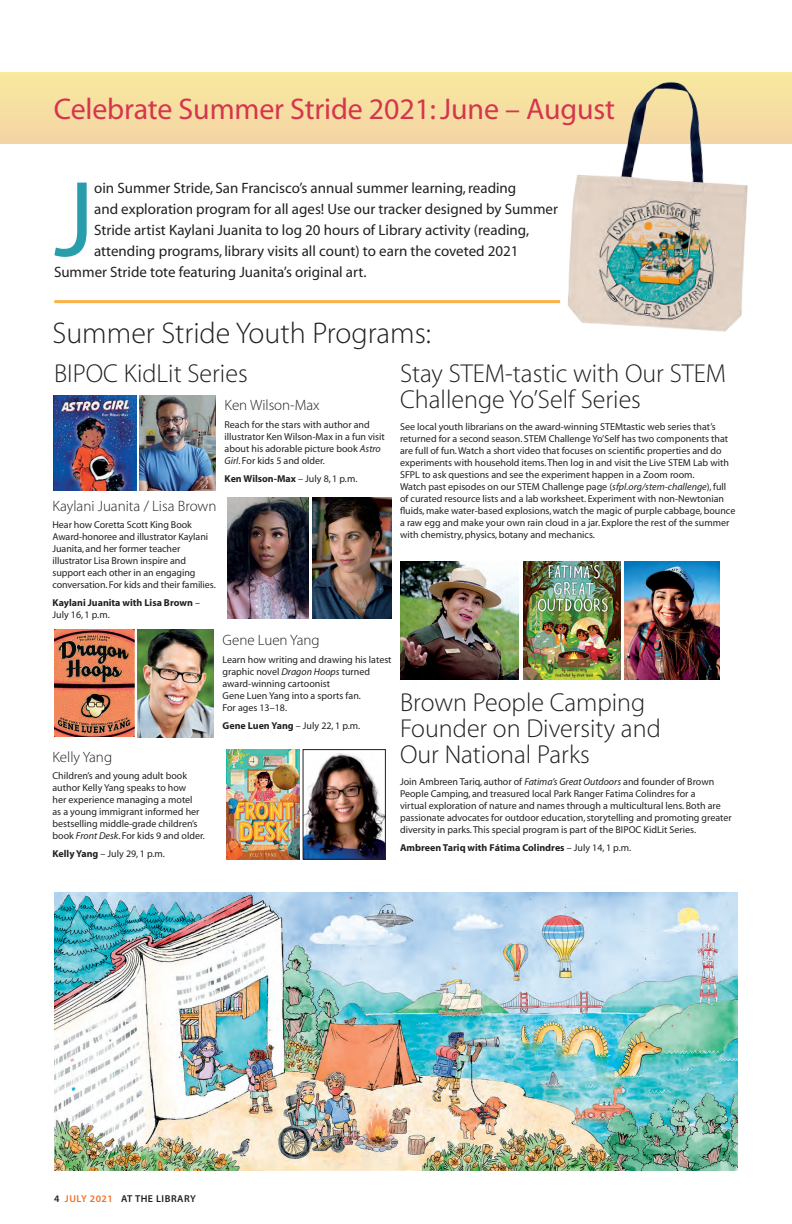
<style>
.page{position:relative;width:792px;height:1224px;background:#fff}
.page>*{position:absolute;margin:0;border:0;box-sizing:border-box;transform-origin:0 0}
.para-_no_indent{font:108.5px "Myriad MM 400 600";color:#289dab}
.head-30pt{font:30px "Myriad MM 400 600";letter-spacing:-.005em;color:#d5364d}
.head-20pt{font:30px "Myriad MM 215 600";color:#231f20}
.head-20pt-2{font:26px/26px "Myriad MM 215 600";color:#231f20}
.para-_no_indent-2{font:15px "Myriad MM 400 600";color:#231f20}
.head_15{font:15px "Myriad MM 215 600";color:#231f20}
.para-_no_indent-3{font:10px/12px "Myriad MM 400 600";color:#231f20}
.para-_no_indent-4{font:10px/12px "Myriad MM 700 600";color:#231f20}
.cal_head{font:10px "Myriad MM 565 600";letter-spacing:.05em;color:#231f20}
.s1{font-family:"Myriad MM 400 600"}
.s2{font-family:"Myriad MM It 400 600"}
.s3{font-family:"Myriad MM 700 600"}
.s4{color:#f36e21}
</style>
<div class="page">
<div style="left:0;top:72px;width:792px;height:72px;background:#f6dea2"></div>
<hr style="left:54px;top:300px;width:506px;height:3px;background:#fbb249">
<img style="left:54px;top:892px;width:684px;height:278px">
<img style="left:624px;top:562px;width:96px;height:118px">
<img style="left:523px;top:562px;width:97px;height:118px">
<img style="left:305px;top:753px;width:79px;height:104px">
<div style="left:303px;top:749px;width:83px;height:110px;border:1px solid #231f20"></div>
<img style="left:226px;top:750px;width:73px;height:109px">
<img style="left:54px;top:629px;width:81px;height:108px">
<img style="left:138px;top:629px;width:76px;height:108px">
<img style="left:54px;top:395px;width:83px;height:96px">
<img style="left:139px;top:395px;width:77px;height:96px">
<img style="left:312px;top:497px;width:80px;height:121px">
<img style="left:228px;top:497px;width:81px;height:121px">
<img style="left:400px;top:562px;width:119px;height:118px">
<img style="left:552px;top:73px;width:219px;height:259px">
<p class="head-30pt" style="left:54px;top:95px;width:563px">Celebrate Summer Stride 2021: June – August</p>
<p class="para-_no_indent" style="left:54px;top:167px;width:42px">J</p>
<p class="para-_no_indent-2" style="left:94px;top:180px;width:424px">oin Summer Stride, San Francisco’s annual summer learning, reading</p>
<p class="para-_no_indent-2" style="left:94px;top:201px;width:465px">and exploration program for all ages! Use our tracker designed by Summer</p>
<p class="para-_no_indent-2" style="left:94px;top:222px;width:436px">Stride artist Kaylani Juanita to log 20 hours of Library activity (reading,</p>
<p class="para-_no_indent-2" style="left:94px;top:243px;width:426px">attending programs, library visits all count) to earn the coveted 2021</p>
<p class="para-_no_indent-2" style="left:54px;top:264px;width:314px">Summer Stride tote featuring Juanita’s original art.</p>
<p class="head-20pt" style="left:52px;top:318px;width:381px">Summer Stride Youth Programs:</p>
<p class="head-20pt-2" style="left:54px;top:362px;width:195px">BIPOC KidLit Series</p>
<p class="head_15" style="left:52px;top:499px;width:165px">Kaylani Juanita / Lisa Brown</p>
<p class="para-_no_indent-3" style="left:52px;top:520px;width:165px">Hear how Coretta Scott King Book Award-honoree and illustrator Kaylani Juanita, and her former teacher illustrator Lisa Brown inspire and support each other in an engaging conversation. For kids and their families.</p>
<p class="para-_no_indent-4" style="left:52px;top:598px;width:149px">Kaylani Juanita with Lisa Brown <span class="s1">–<br>July 16, 1 p.m.</span></p>
<p class="head_15" style="left:225px;top:398px;width:97px">Ken Wilson-Max</p>
<p class="para-_no_indent-3" style="left:225px;top:419px;width:162px">Reach for the stars with author and illustrator Ken Wilson-Max in a fun visit about his adorable picture book <span class="s2">Astro Girl</span>. For kids 5 and older.</p>
<p class="para-_no_indent-4" style="left:225px;top:473px;width:134px">Ken Wilson-Max <span class="s1">– July 8, 1 p.m.</span></p>
<p class="head_15" style="left:52px;top:750px;width:61px">Kelly Yang</p>
<p class="para-_no_indent-3" style="left:52px;top:770px;width:154px">Children’s and young adult book author Kelly Yang speaks to how<br>her experience managing a motel<br>as a young immigrant informed her bestselling middle-grade children’s book <span class="s2">Front Desk</span>. For kids 9 and older.</p>
<p class="para-_no_indent-3" style="left:52px;top:848px;width:114px"><span class="s3">Kelly Yang</span> – July 29, 1 p.m.</p>
<p class="head_15" style="left:223px;top:633px;width:99px">Gene Luen Yang</p>
<p class="para-_no_indent-3" style="left:223px;top:654px;width:171px">Learn how writing and drawing his latest graphic novel <span class="s2">Dragon Hoops</span> turned award-winning cartoonist<br>Gene Luen Yang into a sports fan.<br>For ages 13–18.</p>
<p class="para-_no_indent-3" style="left:223px;top:720px;width:139px"><span class="s3">Gene Luen Yang</span> – July 22, 1 p.m.</p>
<p class="head-20pt-2" style="left:400px;top:362px;width:328px">Stay STEM-tastic with Our STEM<br>Challenge Yo’Self Series</p>
<p class="para-_no_indent-3" style="left:400px;top:421px;width:330px">See local youth librarians on the award-winning STEMtastic web series that’s returned for a second season. STEM Challenge Yo’Self has two components that are full of fun. Watch a short video that focuses on scientific properties and do experiments with household items. Then log in and visit the Live STEM Lab with SFPL to ask questions and see the experiment happen in a Zoom room.</p>
<p class="para-_no_indent-3" style="left:400px;top:481px;width:337px">Watch past episodes on our STEM Challenge page (<span class="s2">sfpl.org/stem-challenge</span>), full of curated resource lists and a lab worksheet. Experiment with non-Newtonian fluids, make water-based explosions, watch the magic of purple cabbage, bounce a raw egg and make your own rain cloud in a jar. Explore the rest of the summer with chemistry, physics, botany and mechanics.</p>
<p class="head-20pt-2" style="left:400px;top:691px;width:262px">Brown People Camping<br>Founder on Diversity and<br>Our National Parks</p>
<p class="para-_no_indent-3" style="left:400px;top:776px;width:333px">Join Ambreen Tariq, author of <span class="s2">Fatima’s Great Outdoors</span> and founder of Brown People Camping, and treasured local Park Ranger Fatima Colindres for a<br>virtual exploration of nature and names through a multicultural lens. Both are passionate advocates for outdoor education, storytelling and promoting greater diversity in parks. This special program is part of the BIPOC KidLit Series.</p>
<p class="para-_no_indent-4" style="left:400px;top:842px;width:233px">Ambreen Tariq with Fátima Colindres <span class="s1">– July 14, 1 p.m.</span></p>
<p class="cal_head" style="left:54px;top:1193px;width:143px">4 <span class="s4">JULY 2021</span> AT THE LIBRARY</p>
</div>
